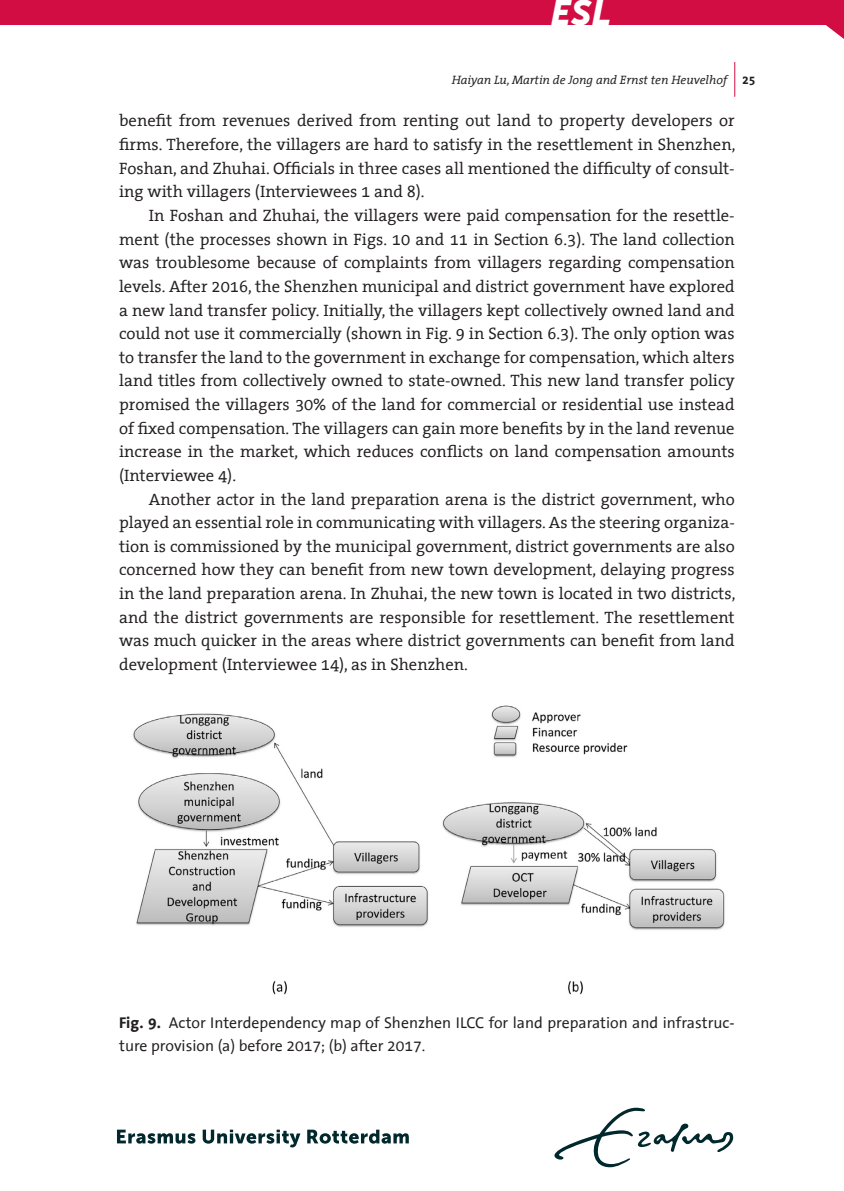
<style>
.page{position:relative;width:844px;height:1191px;background:#fff}
.page>*{position:absolute;margin:0;border:0;box-sizing:border-box;transform-origin:0 0}
.t1{font:italic 35px "Museo Sans 900";color:#fff}
.t2{font:16.62px/23.6px "The Serif Office";color:#231f20;text-align:justify}
.t3{font:15.75px/22.8px "The Sans Office";color:#231f20}
.t4{font:italic 12.25px "The Serif Office";color:#231f20}
.s1{font-weight:700;font-style:normal}
.s2{font-weight:700}
</style>
<div class="page">
<div style="left:0;top:0;width:843px;height:25px;background:#d20d44"></div>
<svg style="left:117px;top:1129px;width:78px;height:14px"></svg>
<svg style="left:203px;top:1129px;width:97px;height:18px"></svg>
<svg style="left:307px;top:1129px;width:101px;height:14px"></svg>
<svg style="left:554px;top:1107px;width:179px;height:60px"></svg>
<hr style="left:734px;top:62px;width:1px;height:35px;background:#d20d44">
<svg style="left:826px;top:25px;width:17px;height:14px"></svg>
<img style="left:133px;top:705px;width:592px;height:290px">
<h1 class="t1" style="left:550px;top:-7px;width:62px">ESL</h1>
<p class="t4" style="left:451px;top:73px;width:305px">Haiyan Lu, Martin de Jong and Ernst ten Heuvelhof <span class="s1">25</span></p>
<p class="t2" style="left:119px;top:109px;width:617px">benefit from revenues derived from renting out land to property developers or firms. Therefore, the villagers are hard to satisfy in the resettlement in Shenzhen, Foshan, and Zhuhai. Officials in three cases all mentioned the difficulty of consult&shy;ing with villagers (Interviewees 1 and 8).</p>
<p class="t2" style="left:119px;top:204px;width:617px;text-indent:30px">In Foshan and Zhuhai, the villagers were paid compensation for the resettle&shy;ment (the processes shown in Figs. 10 and 11 in Section 6.3). The land collection was troublesome because of complaints from villagers regarding compensation levels. After 2016, the Shenzhen municipal and district government have explored a new land transfer policy. Initially, the villagers kept collectively owned land and could not use it commercially (shown in Fig. 9 in Section 6.3). The only option was to transfer the land to the government in exchange for compensation, which alters land titles from collectively owned to state-owned. This new land transfer policy promised the villagers 30% of the land for commercial or residential use instead of fixed compensation. The villagers can gain more benefits by in the land revenue increase in the market, which reduces conflicts on land compensation amounts (Interviewee 4).</p>
<p class="t2" style="left:119px;top:487px;width:617px;text-indent:30px">Another actor in the land preparation arena is the district government, who played an essential role in communicating with villagers. As the steering organiza&shy;tion is commissioned by the municipal government, district governments are also concerned how they can benefit from new town development, delaying progress in the land preparation arena. In Zhuhai, the new town is located in two districts, and the district governments are responsible for resettlement. The resettlement was much quicker in the areas where district governments can benefit from land development (Interviewee 14), as in Shenzhen.</p>
<p class="t3" style="left:119px;top:1011px;width:617px"><span class="s2">Fig. 9.</span> Actor Interdependency map of Shenzhen ILCC for land preparation and infrastruc&shy;ture provision (a) before 2017; (b) after 2017.</p>
</div>
